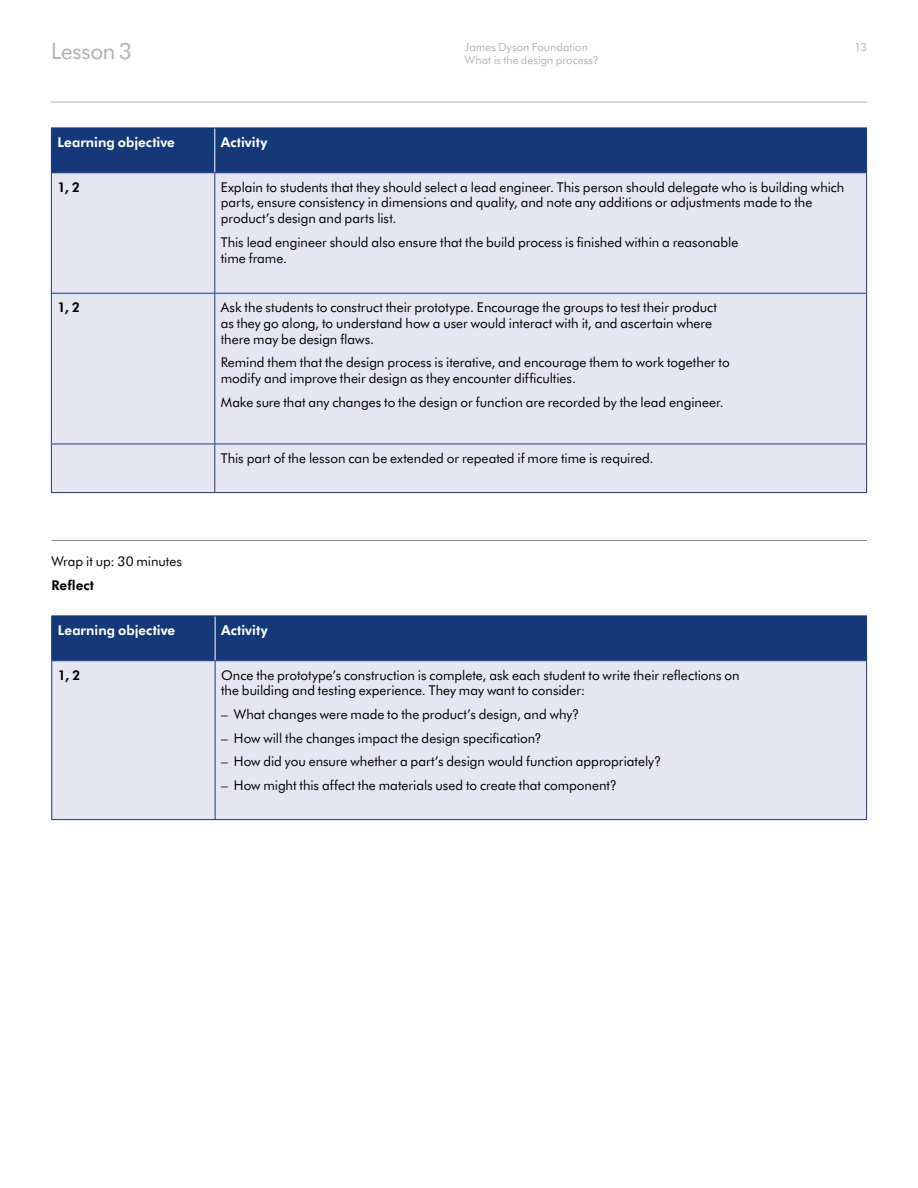
<style>
.page{position:relative;width:918px;height:1188px;background:#fff}
.page>*{position:absolute;margin:0;border:0;box-sizing:border-box;transform-origin:0 0}
.t1{font:22.5px "Futura BT";letter-spacing:-.01em;color:#b3b2b2}
.t2{font:13.5px/15.8px "Futura BT";color:#000}
.t3{font:800 13.5px "Futura BT";letter-spacing:.005em;color:#fff}
.t4{font:800 13.5px "Futura BT";letter-spacing:.005em;color:#000}
.t5{font:11.25px/13.5px "Futura BT";letter-spacing:.005em;color:#b3b2b2}
</style>
<div class="page">
<hr style="left:51px;top:102px;width:816px;height:1px;background:#b3b2b2">
<div style="left:52px;top:129px;width:814px;height:43px;background:#153878"></div>
<div style="left:52px;top:173px;width:814px;height:319px;background:#e6e6f1"></div>
<hr style="left:214px;top:128px;width:1px;height:44px;background:#fff">
<hr style="left:51px;top:128px;width:164px;height:1px;background:#153878">
<hr style="left:51px;top:128px;width:1px;height:44px;background:#153878">
<hr style="left:215px;top:128px;width:652px;height:1px;background:#153878">
<hr style="left:866px;top:128px;width:1px;height:44px;background:#153878">
<hr style="left:51px;top:172px;width:164px;height:1px;background:#153878">
<hr style="left:215px;top:172px;width:652px;height:1px;background:#153878">
<hr style="left:51px;top:173px;width:1px;height:120px;background:#153878">
<hr style="left:214px;top:173px;width:1px;height:120px;background:#153878">
<hr style="left:866px;top:173px;width:1px;height:120px;background:#153878">
<hr style="left:51px;top:293px;width:164px;height:1px;background:#153878">
<hr style="left:51px;top:294px;width:1px;height:150px;background:#153878">
<hr style="left:215px;top:293px;width:652px;height:1px;background:#153878">
<hr style="left:214px;top:294px;width:1px;height:150px;background:#153878">
<hr style="left:866px;top:294px;width:1px;height:150px;background:#153878">
<hr style="left:51px;top:444px;width:164px;height:1px;background:#153878">
<hr style="left:51px;top:444px;width:1px;height:48px;background:#153878">
<hr style="left:215px;top:444px;width:652px;height:1px;background:#153878">
<hr style="left:214px;top:444px;width:1px;height:48px;background:#153878">
<hr style="left:866px;top:444px;width:1px;height:48px;background:#153878">
<hr style="left:51px;top:492px;width:164px;height:1px;background:#153878">
<hr style="left:215px;top:492px;width:652px;height:1px;background:#153878">
<hr style="left:51px;top:540px;width:816px;height:1px;background:#878787">
<div style="left:52px;top:617px;width:814px;height:43px;background:#153878"></div>
<div style="left:52px;top:661px;width:814px;height:158px;background:#e6e6f1"></div>
<hr style="left:215px;top:616px;width:1px;height:44px;background:#fff">
<hr style="left:51px;top:616px;width:164px;height:1px;background:#153878">
<hr style="left:51px;top:616px;width:1px;height:44px;background:#153878">
<hr style="left:215px;top:616px;width:652px;height:1px;background:#153878">
<hr style="left:866px;top:616px;width:1px;height:44px;background:#153878">
<hr style="left:51px;top:660px;width:164px;height:1px;background:#153878">
<hr style="left:215px;top:660px;width:652px;height:1px;background:#153878">
<hr style="left:51px;top:661px;width:1px;height:158px;background:#153878">
<hr style="left:215px;top:661px;width:1px;height:158px;background:#153878">
<hr style="left:866px;top:661px;width:1px;height:158px;background:#153878">
<hr style="left:51px;top:819px;width:164px;height:1px;background:#153878">
<hr style="left:215px;top:819px;width:652px;height:1px;background:#153878">
<h1 class="t1" style="left:51px;top:36px;width:83px">Lesson 3</h1>
<p class="t5" style="left:465px;top:40px;width:135px">James Dyson Foundation<br>What is the design process?</p>
<p class="t5" style="left:854px;top:40px;width:14px">13</p>
<p class="t3" style="left:57px;top:133px;width:119px">Learning objective</p>
<p class="t3" style="left:221px;top:133px;width:48px">Activity</p>
<p class="t4" style="left:57px;top:178px;width:24px">1, 2</p>
<p class="t2" style="left:221px;top:179px;width:625px">Explain to students that they should select a lead engineer. This person should delegate who is building which parts, ensure consistency in dimensions and quality, and note any additions or adjustments made to the product’s design and parts list.</p>
<p class="t2" style="left:221px;top:234px;width:519px">This lead engineer should also ensure that the build process is finished within a reasonable time frame.</p>
<p class="t4" style="left:57px;top:298px;width:24px">1, 2</p>
<p class="t2" style="left:221px;top:299px;width:498px">Ask the students to construct their prototype. Encourage the groups to test their product as they go along, to understand how a user would interact with it, and ascertain where there may be design flaws.</p>
<p class="t2" style="left:221px;top:354px;width:510px">Remind them that the design process is iterative, and encourage them to work together to modify and improve their design as they encounter difficulties.</p>
<p class="t2" style="left:221px;top:394px;width:505px">Make sure that any changes to the design or function are recorded by the lead engineer.</p>
<p class="t2" style="left:221px;top:450px;width:434px">This part of the lesson can be extended or repeated if more time is required.</p>
<p class="t2" style="left:51px;top:553px;width:132px">Wrap it up: 30 minutes</p>
<p class="t4" style="left:51px;top:576px;width:44px">Reflect</p>
<p class="t3" style="left:58px;top:621px;width:119px">Learning objective</p>
<p class="t3" style="left:221px;top:621px;width:48px">Activity</p>
<p class="t4" style="left:58px;top:666px;width:24px">1, 2</p>
<p class="t2" style="left:221px;top:667px;width:520px">Once the prototype’s construction is complete, ask each student to write their reflections on the building and testing experience. They may want to consider:</p>
<p class="t2" style="left:221px;top:706px;width:360px">– What changes were made to the product’s design, and why?</p>
<p class="t2" style="left:221px;top:730px;width:322px">– How will the changes impact the design specification?</p>
<p class="t2" style="left:221px;top:753px;width:442px">– How did you ensure whether a part’s design would function appropriately?</p>
<p class="t2" style="left:221px;top:777px;width:397px">– How might this affect the materials used to create that component?</p>
</div>
